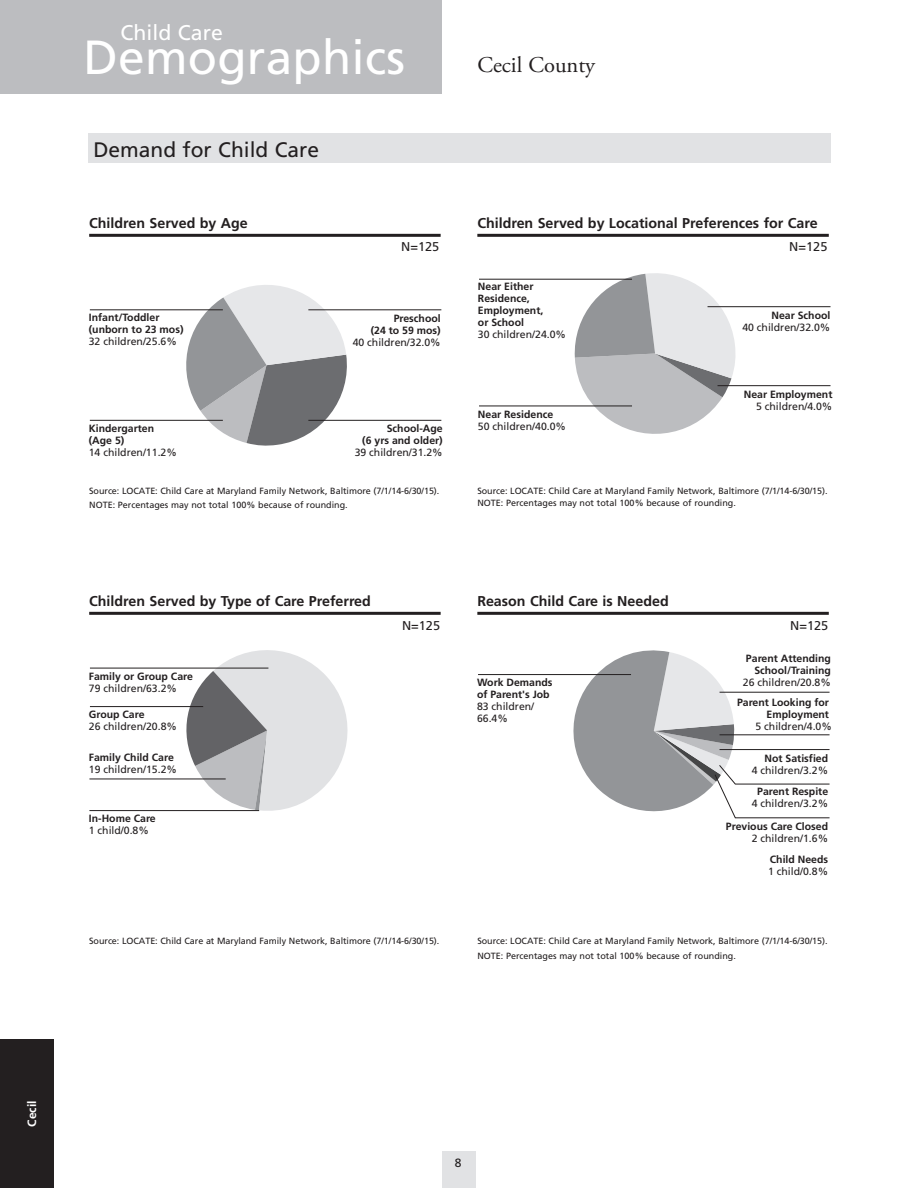
<style>
.page{position:relative;width:918px;height:1188px;background:#fff}
.page>*{position:absolute;margin:0;border:0;box-sizing:border-box;transform-origin:0 0}
.t1{font:47.85px "Frutiger";letter-spacing:.005em;color:#fff}
.t2{font:22.5px "Adobe Garamond Pro";color:#231f20}
.t3{font:21.3px "Frutiger";color:#fff}
.t4{font:21px "Frutiger";color:#231f20}
.t5{font:700 14.25px "Frutiger";color:#231f20}
.t6{font:12.75px "Frutiger";color:#231f20}
.t7{font:700 12px "Frutiger";color:#fff}
.t8{font:12px "Frutiger";color:#231f20}
.t9{font:700 10.5px/12px "Frutiger";color:#231f20;text-align:right}
.t10{font:10.5px/12px "Frutiger";color:#231f20}
.t11{font:9px/14.1px "Frutiger";letter-spacing:-.005em;color:#231f20}
</style>
<div class="page">
<hr style="left:89px;top:234px;width:352px;height:3px;background:#231f20">
<hr style="left:477px;top:234px;width:352px;height:3px;background:#231f20">
<hr style="left:89px;top:612px;width:352px;height:3px;background:#231f20">
<hr style="left:477px;top:612px;width:352px;height:3px;background:#231f20">
<svg style="left:175px;top:285px;width:177px;height:161px"></svg>
<hr style="left:90px;top:420px;width:133px;height:1px;background:#231f20">
<hr style="left:90px;top:310px;width:133px;height:1px;background:#231f20">
<hr style="left:308px;top:420px;width:133px;height:1px;background:#231f20">
<hr style="left:308px;top:310px;width:133px;height:1px;background:#231f20">
<svg style="left:179px;top:650px;width:168px;height:162px"></svg>
<hr style="left:90px;top:668px;width:178px;height:1px;background:#231f20">
<hr style="left:90px;top:706px;width:113px;height:1px;background:#231f20">
<hr style="left:89px;top:810px;width:170px;height:1px;background:#231f20">
<hr style="left:89px;top:779px;width:137px;height:1px;background:#231f20">
<hr style="left:478px;top:674px;width:153px;height:1px;background:#231f20">
<svg style="left:564px;top:650px;width:266px;height:169px"></svg>
<hr style="left:720px;top:692px;width:110px;height:1px;background:#231f20">
<svg style="left:573px;top:273px;width:163px;height:161px"></svg>
<hr style="left:718px;top:385px;width:113px;height:1px;background:#231f20">
<hr style="left:708px;top:306px;width:123px;height:1px;background:#231f20">
<hr style="left:479px;top:406px;width:153px;height:1px;background:#231f20">
<hr style="left:479px;top:279px;width:153px;height:1px;background:#231f20">
<div style="left:442px;top:1151px;width:34px;height:37px;background:#e1e2e4"></div>
<div style="left:0;top:0;width:441px;height:93px;background:#bcbdc0"></div>
<div style="left:88px;top:133px;width:742px;height:30px;background:#e1e2e4"></div>
<div style="left:0;top:1040px;width:54px;height:148px;background:#231f20"></div>
<h3 class="t3" style="left:121px;top:20px;width:104px">Child Care</h3>
<h1 class="t1" style="left:83px;top:29px;width:323px">Demographics</h1>
<h3 class="t4" style="left:93px;top:137px;width:227px">Demand for Child Care</h3>
<h2 class="t2" style="left:477px;top:51px;width:119px">Cecil County</h2>
<h3 class="t5" style="left:89px;top:215px;width:160px">Children Served by Age</h3>
<h3 class="t5" style="left:477px;top:215px;width:342px">Children Served by Locational Preferences for Care</h3>
<p class="t9" style="left:89px;top:311px;width:96px;text-align:left">Infant/Toddler (unborn to 23 mos)</p>
<p class="t10" style="left:89px;top:335px;width:90px">32 children/25.6%</p>
<p class="t9" style="left:89px;top:422px;width:67px;text-align:left">Kindergarten (Age 5)</p>
<p class="t10" style="left:89px;top:446px;width:90px">14 children/11.2%</p>
<h3 class="t6" style="left:401px;top:239px;width:40px">N=125</h3>
<h3 class="t6" style="left:789px;top:239px;width:40px">N=125</h3>
<p class="t9" style="left:371px;top:312px;width:72px">Preschool<br>(24 to 59 mos)</p>
<p class="t10" style="left:353px;top:336px;width:90px">40 children/32.0%</p>
<p class="t9" style="left:362px;top:422px;width:82px">School-Age<br>(6 yrs and older)</p>
<p class="t10" style="left:355px;top:446px;width:90px">39 children/31.2%</p>
<p class="t9" style="left:478px;top:280px;width:67px;text-align:left">Near Either<br>Residence,<br>Employment, or School</p>
<p class="t10" style="left:478px;top:328px;width:90px">30 children/24.0%</p>
<p class="t9" style="left:478px;top:408px;width:77px">Near Residence</p>
<p class="t10" style="left:478px;top:420px;width:90px">50 children/40.0%</p>
<p class="t9" style="left:772px;top:309px;width:60px">Near School</p>
<p class="t10" style="left:742px;top:321px;width:90px">40 children/32.0%</p>
<p class="t9" style="left:744px;top:388px;width:90px">Near Employment</p>
<p class="t10" style="left:756px;top:400px;width:78px">5 children/4.0%</p>
<p class="t11" style="left:89px;top:484px;width:352px">Source: LOCATE: Child Care at Maryland Family Network, Baltimore (7/1/14-6/30/15).<br>NOTE: Percentages may not total 100% because of rounding.</p>
<p class="t11" style="left:477px;top:485px;width:352px;line-height:12px">Source: LOCATE: Child Care at Maryland Family Network, Baltimore (7/1/14-6/30/15).<br>NOTE: Percentages may not total 100% because of rounding.</p>
<h3 class="t5" style="left:89px;top:593px;width:283px">Children Served by Type of Care Preferred</h3>
<h3 class="t5" style="left:477px;top:593px;width:193px">Reason Child Care is Needed</h3>
<p class="t9" style="left:89px;top:671px;width:106px">Family or Group Care</p>
<p class="t10" style="left:89px;top:683px;width:90px">79 children/63.2%</p>
<p class="t9" style="left:89px;top:708px;width:57px">Group Care</p>
<p class="t10" style="left:89px;top:720px;width:90px">26 children/20.8%</p>
<p class="t9" style="left:89px;top:751px;width:87px">Family Child Care</p>
<p class="t10" style="left:89px;top:763px;width:90px">19 children/15.2%</p>
<p class="t9" style="left:89px;top:812px;width:68px">In-Home Care</p>
<p class="t10" style="left:89px;top:824px;width:62px">1 child/0.8%</p>
<h3 class="t6" style="left:402px;top:618px;width:40px">N=125</h3>
<h3 class="t6" style="left:790px;top:618px;width:40px">N=125</h3>
<p class="t9" style="left:477px;top:676px;width:77px;text-align:left">Work Demands of Parent's Job</p>
<p class="t10" style="left:477px;top:700px;width:59px">83 children/<br>66.4%</p>
<p class="t9" style="left:746px;top:653px;width:86px">Parent Attending<br>School/Training</p>
<p class="t10" style="left:743px;top:677px;width:90px">26 children/20.8%</p>
<p class="t9" style="left:737px;top:696px;width:94px">Parent Looking for<br>Employment</p>
<p class="t10" style="left:756px;top:720px;width:78px">5 children/4.0%</p>
<p class="t9" style="left:765px;top:752px;width:65px">Not Satisfied</p>
<p class="t10" style="left:752px;top:764px;width:78px">4 children/3.2%</p>
<p class="t9" style="left:757px;top:786px;width:73px">Parent Respite</p>
<p class="t10" style="left:752px;top:798px;width:78px">4 children/3.2%</p>
<p class="t9" style="left:726px;top:820px;width:104px">Previous Care Closed</p>
<p class="t10" style="left:752px;top:832px;width:78px">2 children/1.6%</p>
<p class="t9" style="left:770px;top:853px;width:60px">Child Needs</p>
<p class="t10" style="left:768px;top:865px;width:62px">1 child/0.8%</p>
<p class="t11" style="left:89px;top:934px;width:352px">Source: LOCATE: Child Care at Maryland Family Network, Baltimore (7/1/14-6/30/15).</p>
<p class="t11" style="left:477px;top:934px;width:352px">Source: LOCATE: Child Care at Maryland Family Network, Baltimore (7/1/14-6/30/15).<br>NOTE: Percentages may not total 100% because of rounding.</p>
<h3 class="t7" style="left:25px;top:1127px;width:28px;rotate:-90deg">Cecil</h3>
<h3 class="t8" style="left:455px;top:1155px;width:8px">8</h3>
</div>
